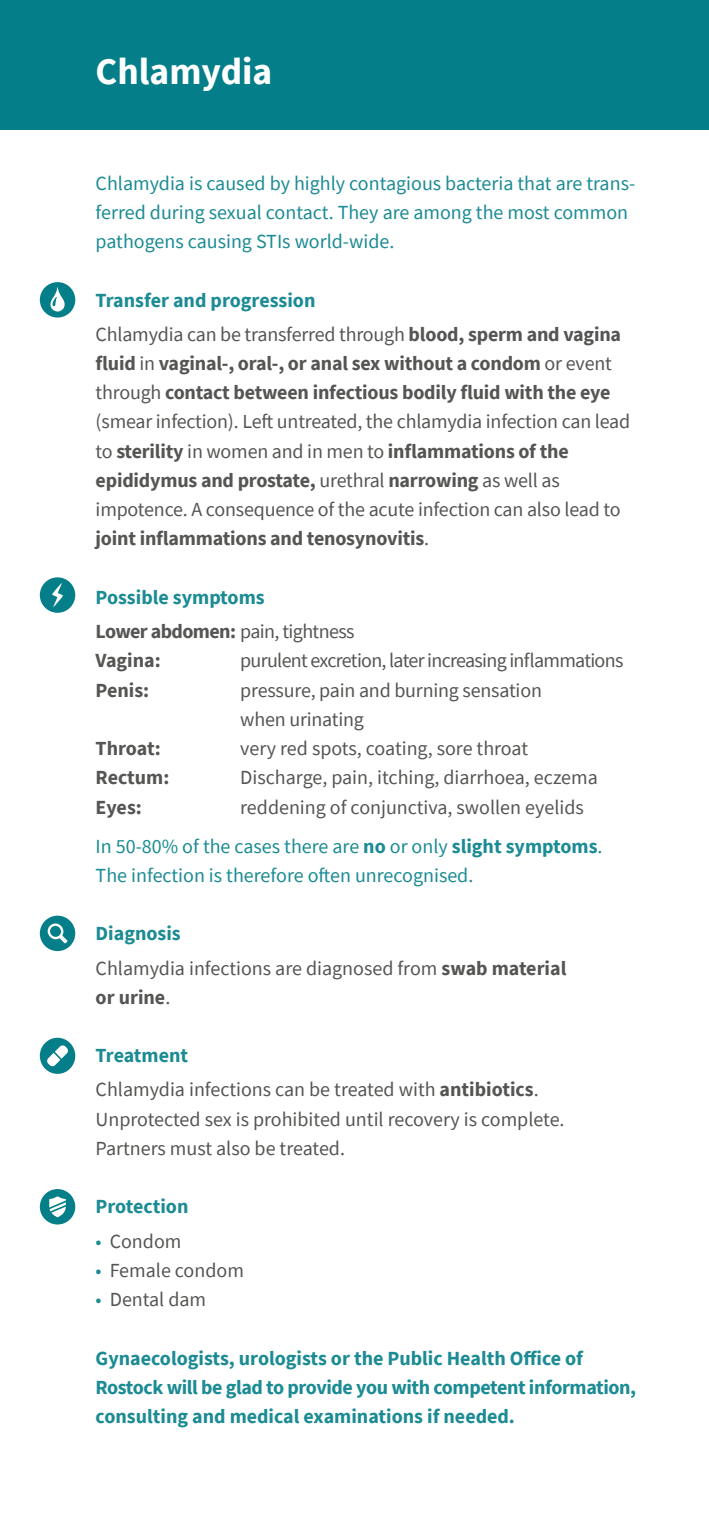
<style>
.page{position:relative;width:709px;height:1524px;background:#fff}
.page>*{position:absolute;margin:0;border:0;box-sizing:border-box;transform-origin:0 0}
.t1{font:700 37.5px "Source Sans Pro";color:#fff}
.t2{font:20px/34.2px "Source Sans Pro";color:#555554}
.t3{font:700 20px/29.2px "Source Sans Pro";letter-spacing:-.01em;color:#555554}
.t4{font:700 20px/29.2px "Source Sans Pro";color:#1b8b94}
.t5{font:20px/29.2px "Source Sans Pro";color:#1b8b94}
.t6{font:20px "Source Sans Pro";letter-spacing:-.035em;color:#555554}
.s1{font-weight:700;color:#1b8b94}
.s2{font-weight:700}
.s3{font-weight:400}
.s4{color:#555554}
.s5{font-weight:400;color:#555554}
.s6{color:#1b8b94}
</style>
<div class="page">
<div style="left:0;top:0;width:709px;height:130px;background:#047e88"></div>
<div style="left:40px;top:282px;width:35px;height:35px;background:#047e88;border-radius:50%"></div>
<svg style="left:50px;top:287px;width:15px;height:24px"></svg>
<div style="left:40px;top:577px;width:35px;height:36px;background:#047e88;border-radius:50%"></div>
<svg style="left:52px;top:583px;width:11px;height:24px"></svg>
<div style="left:40px;top:915px;width:35px;height:36px;background:#047e88;border-radius:50%"></div>
<svg style="left:48px;top:923px;width:20px;height:20px"></svg>
<div style="left:40px;top:1189px;width:35px;height:35px;background:#047e88;border-radius:50%"></div>
<svg style="left:49px;top:1196px;width:17px;height:21px"></svg>
<div style="left:40px;top:1038px;width:35px;height:36px;background:#047e88;border-radius:50%"></div>
<svg style="left:47px;top:1045px;width:21px;height:21px"></svg>
<h1 class="t1" style="left:96px;top:46px;width:178px">Chlamydia</h1>
<p class="t5" style="left:96px;top:168px;width:541px">Chlamydia is caused by highly contagious bacteria that are trans&shy;ferred during sexual contact. They are among the most common pathogens causing STIs world-wide.</p>
<p class="t2" style="left:96px;top:283px;width:527px"><span class="s1">Transfer and progression<br></span>Chlamydia can be transferred through <span class="s2">blood, sperm and vagina</span></p>
<p class="t3" style="left:96px;top:348px;width:536px">fluid <span class="s3">in</span> vaginal-, oral-, or anal sex without a condom <span class="s3">or event through</span> contact between infectious bodily fluid with the eye <span class="s3">(smear infection). Left untreated, the chlamydia infection can lead to</span> sterility <span class="s3">in women and in men to</span> inflammations of the epididymus and prostate, <span class="s3">urethral</span> narrowing <span class="s3">as well as impotence. A consequence of the acute infection can also lead to </span>joint inflammations and tenosynovitis<span class="s3">.</span></p>
<p class="t4" style="left:96px;top:580px;width:260px;line-height:34.2px">Possible symptoms<br><span class="s4">Lower abdomen:</span> <span class="s5">pain, tightness</span></p>
<p class="t3" style="left:96px;top:646px;width:67px">Vagina:</p>
<p class="t6" style="left:240px;top:648px;width:384px">purulent excretion, later increasing inflammations</p>
<p class="t3" style="left:96px;top:675px;width:55px">Penis:</p>
<p class="t2" style="left:240px;top:675px;width:303px;line-height:29.2px">pressure, pain and burning sensation when urinating</p>
<p class="t3" style="left:96px;top:733px;width:67px">Throat:</p>
<p class="t2" style="left:240px;top:731px;width:289px">very red spots, coating, sore throat</p>
<p class="t3" style="left:96px;top:763px;width:75px">Rectum:</p>
<p class="t2" style="left:240px;top:760px;width:359px">Discharge, pain, itching, diarrhoea, eczema</p>
<p class="t3" style="left:96px;top:792px;width:48px">Eyes:</p>
<p class="t2" style="left:96px;top:787px;width:508px;line-height:39px;text-indent:145px">reddening of conjunctiva, swollen eyelids<br><span class="s6">In 50-80% of the cases there are</span> <span class="s1">no</span> <span class="s6">or only</span> <span class="s1">slight symptoms</span><span class="s6">.</span></p>
<p class="t5" style="left:96px;top:860px;width:379px">The infection is therefore often unrecognised.</p>
<p class="t2" style="left:96px;top:916px;width:472px"><span class="s1">Diagnosis<br></span>Chlamydia infections are diagnosed from <span class="s2">swab material</span></p>
<p class="t3" style="left:96px;top:982px;width:76px">or urine<span class="s3">.</span></p>
<p class="t2" style="left:96px;top:1038px;width:444px"><span class="s1">Treatment<br></span>Chlamydia infections can be treated with <span class="s2">antibiotics</span>.</p>
<p class="t2" style="left:96px;top:1104px;width:470px;line-height:29.2px">Unprotected sex is prohibited until recovery is complete.<br>Partners must also be treated.</p>
<p class="t4" style="left:96px;top:1192px;width:94px">Protection</p>
<p class="t2" style="left:96px;top:1223px;width:87px"><span class="s6">•</span> Condom</p>
<p class="t2" style="left:96px;top:1253px;width:150px"><span class="s6">•</span> Female condom</p>
<p class="t2" style="left:96px;top:1282px;width:112px"><span class="s6">•</span> Dental dam</p>
<p class="t4" style="left:96px;top:1343px;width:542px">Gynaecologists, urologists or the Public Health Office of<br>Rostock will be glad to provide you with competent information, consulting and medical examinations if needed.</p>
</div>
